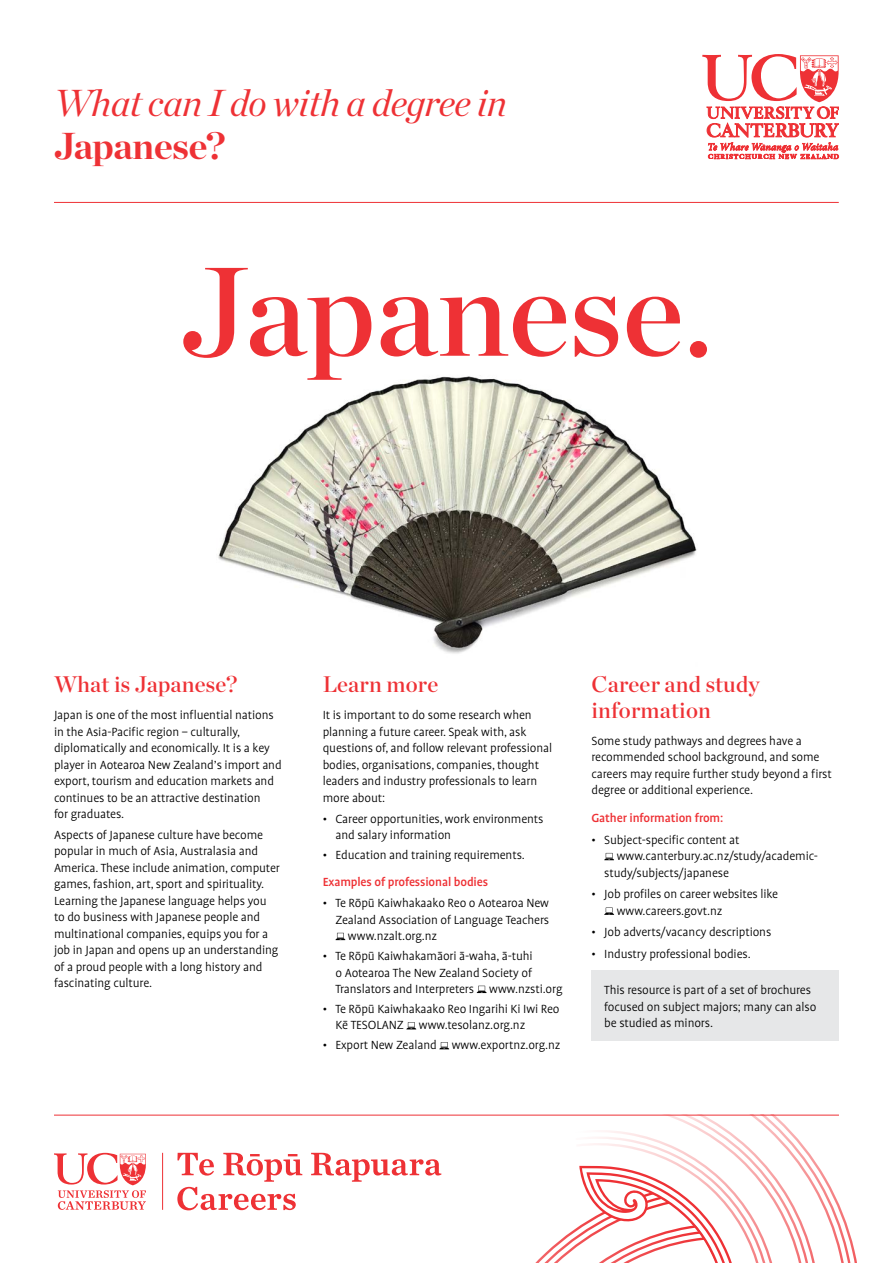
<style>
.page{position:relative;width:893px;height:1263px;background:#fff}
.page>*{position:absolute;margin:0;border:0;box-sizing:border-box;transform-origin:0 0}
.t1{font:126px "Chronicle Display Semi";color:#ee3135}
.t2{font:italic 37.5px "Chronicle Display";letter-spacing:-.01em;color:#ee3135}
.t3{font:700 37.5px "Chronicle Display";letter-spacing:-.01em;color:#ee3135}
.t4{font:22.5px/25.5px "Chronicle Display Semi";letter-spacing:.01em;color:#ee3135}
.t5{font:300 13.5px/16.5px "Profile Pro";letter-spacing:-.01em;color:#000}
.t6{font:500 13.5px "Profile Pro";letter-spacing:-.01em;color:#ee3135}
</style>
<div class="page">
<img style="left:218px;top:376px;width:479px;height:278px">
<svg style="left:702px;top:54px;width:137px;height:105px"></svg>
<svg style="left:604px;top:853px;width:10px;height:7px"></svg>
<svg style="left:604px;top:907px;width:10px;height:8px"></svg>
<div style="left:591px;top:971px;width:248px;height:70px;background:#e6e7e8"></div>
<hr style="left:54px;top:202px;width:785px;height:1px;background:#ee3135">
<svg style="left:535px;top:1116px;width:322px;height:147px"></svg>
<svg style="left:177px;top:1153px;width:264px;height:57px"></svg>
<hr style="left:162px;top:1153px;width:1px;height:57px;background:#ee3135">
<svg style="left:54px;top:1153px;width:92px;height:57px"></svg>
<hr style="left:54px;top:1115px;width:785px;height:1px;background:#ee3135">
<svg style="left:335px;top:933px;width:10px;height:7px"></svg>
<svg style="left:477px;top:986px;width:10px;height:7px"></svg>
<svg style="left:406px;top:1022px;width:10px;height:7px"></svg>
<svg style="left:439px;top:1042px;width:10px;height:7px"></svg>
<h2 class="t2" style="left:54px;top:74px;width:454px">What can I do with a degree in</h2>
<h2 class="t3" style="left:54px;top:115px;width:173px">Japanese?</h2>
<h1 class="t1" style="left:179px;top:213px;width:535px">Japanese.</h1>
<h3 class="t4" style="left:54px;top:670px;width:185px">What is Japanese?</h3>
<p class="t5" style="left:54px;top:707px;width:229px">Japan is one of the most influential nations in the Asia-Pacific region – culturally, diplomatically and economically. It is a key player in Aotearoa New Zealand’s import and export, tourism and education markets and continues to be an attractive destination<br>for graduates.</p>
<p class="t5" style="left:54px;top:827px;width:227px">Aspects of Japanese culture have become popular in much of Asia, Australasia and America. These include animation, computer games, fashion, art, sport and spirituality.<br>Learning the Japanese language helps you to do business with Japanese people and multinational companies, equips you for a job in Japan and opens up an understanding of a proud people with a long history and fascinating culture.</p>
<h3 class="t4" style="left:323px;top:670px;width:117px">Learn more</h3>
<p class="t5" style="left:323px;top:707px;width:231px">It is important to do some research when planning a future career. Speak with, ask questions of, and follow relevant professional bodies, organisations, companies, thought leaders and industry professionals to learn more about:</p>
<p class="t5" style="left:335px;top:811px;width:210px;text-indent:-13px">• Career opportunities, work environments and salary information</p>
<p class="t5" style="left:323px;top:847px;width:204px">• Education and training requirements.</p>
<p class="t6" style="left:323px;top:874px;width:167px">Examples of professional bodies</p>
<p class="t5" style="left:323px;top:895px;width:228px">• Te Rōpū Kaiwhakaako Reo o Aotearoa New</p>
<p class="t5" style="left:335px;top:912px;width:215px">Zealand Association of Language Teachers</p>
<p class="t5" style="left:348px;top:928px;width:91px">www.nzalt.org.nz</p>
<p class="t5" style="left:335px;top:948px;width:229px;text-indent:-13px">• Te Rōpū Kaiwhakamāori ā-waha, ā-tuhi<br>o Aotearoa The New Zealand Society of<br>Translators and Interpreters www.nzsti.org</p>
<p class="t5" style="left:335px;top:1001px;width:226px;text-indent:-13px">• Te Rōpū Kaiwhakaako Reo Ingarihi Ki Iwi Reo<br>Kē TESOLANZ www.tesolanz.org.nz</p>
<p class="t5" style="left:323px;top:1037px;width:239px">• Export New Zealand www.exportnz.org.nz</p>
<h3 class="t4" style="left:591px;top:670px;width:170px">Career and study information</h3>
<p class="t5" style="left:591px;top:733px;width:242px">Some study pathways and degrees have a recommended school background, and some careers may require further study beyond a first degree or additional experience.</p>
<p class="t6" style="left:591px;top:810px;width:133px">Gather information from:</p>
<p class="t5" style="left:591px;top:832px;width:150px">• Subject-specific content at</p>
<p class="t5" style="left:617px;top:848px;width:203px">www.canterbury.ac.nz/study/academic-</p>
<p class="t5" style="left:604px;top:865px;width:126px">study/subjects/japanese</p>
<p class="t5" style="left:617px;top:886px;width:163px;text-indent:-25px">• Job profiles on career websites like www.careers.govt.nz</p>
<p class="t5" style="left:591px;top:925px;width:181px">• Job adverts/vacancy descriptions</p>
<p class="t5" style="left:591px;top:946px;width:161px">• Industry professional bodies.</p>
<p class="t5" style="left:604px;top:982px;width:214px">This resource is part of a set of brochures focused on subject majors; many can also be studied as minors.</p>
</div>
